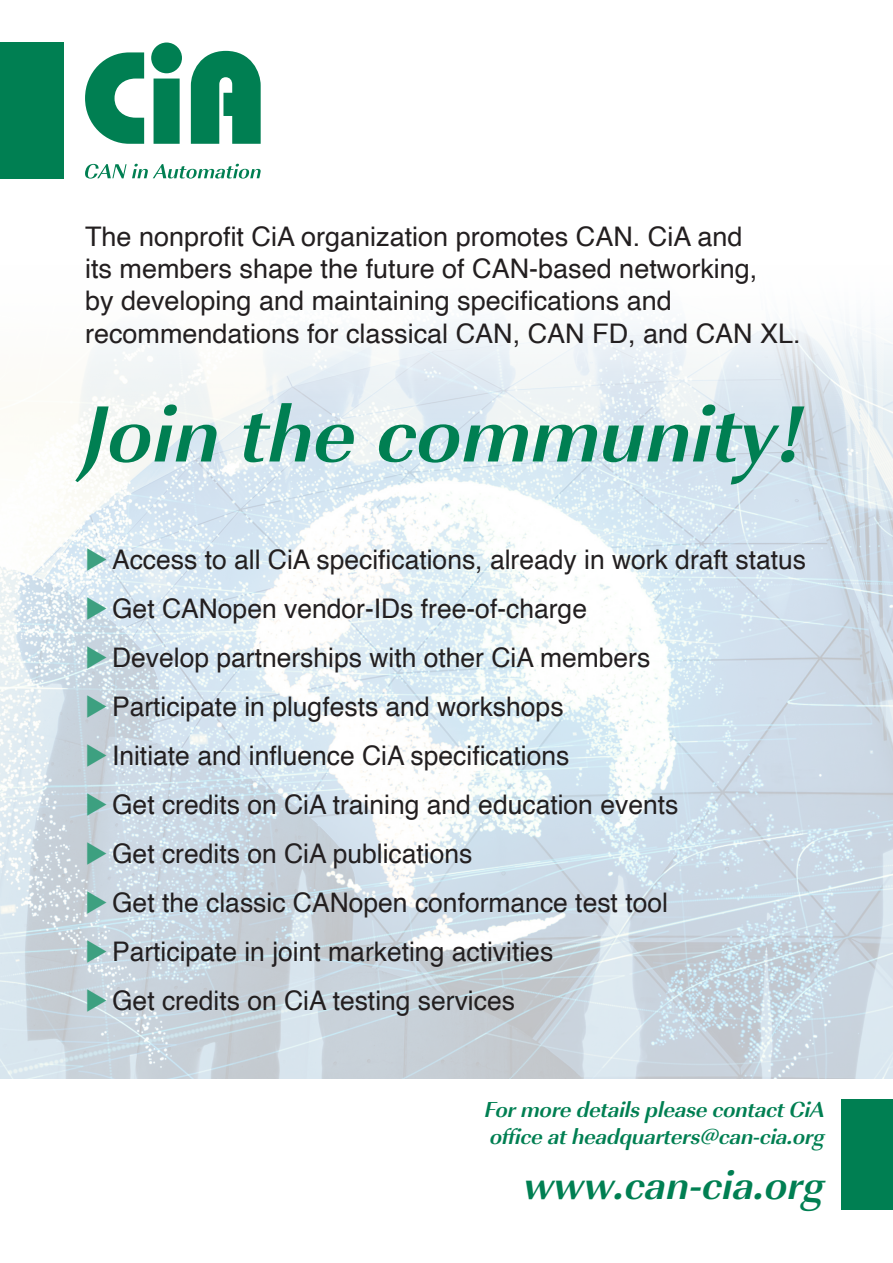
<style>
.page{position:relative;width:893px;height:1263px;background:#fff}
.page>*{position:absolute;margin:0;border:0;box-sizing:border-box;transform-origin:0 0}
.t1{font:82.5px "URW Imperial T Bold Obli";color:#007f52}
.t2{font:42px "URW Imperial T Bold Obli";color:#007f52}
.t3{font:27px/32.4px "Helvetica";color:#231f20}
.t4{font:22.5px/27px "URW Imperial T Bold Obli";letter-spacing:-.01em;color:#007f52}
.s1{color:#3da080}
</style>
<div class="page">
<img style="left:0;top:319px;width:893px;height:759px">
<div style="left:0;top:43px;width:64px;height:136px;background:#007f52"></div>
<div style="left:842px;top:1099px;width:51px;height:111px;background:#007f52"></div>
<svg style="left:85px;top:43px;width:176px;height:101px"></svg>
<svg style="left:85px;top:164px;width:176px;height:15px"></svg>
<p class="t3" style="left:85px;top:221px;width:717px">The nonprofit CiA organization promotes CAN. CiA and<br>its members shape the future of CAN-based networking,<br>by developing and maintaining specifications and recommendations for classical CAN, CAN FD, and CAN XL.</p>
<p class="t1" style="left:85px;top:384px;width:723px">Join the community!</p>
<p class="t3" style="left:85px;top:544px;width:723px"><span class="s1">◆</span>Access to all CiA specifications, already in work draft status</p>
<p class="t3" style="left:85px;top:593px;width:503px"><span class="s1">◆</span>Get CANopen vendor-IDs free-of-charge</p>
<p class="t3" style="left:85px;top:642px;width:567px"><span class="s1">◆</span>Develop partnerships with other CiA members</p>
<p class="t3" style="left:85px;top:691px;width:480px"><span class="s1">◆</span>Participate in plugfests and workshops</p>
<p class="t3" style="left:85px;top:740px;width:486px"><span class="s1">◆</span>Initiate and influence CiA specifications</p>
<p class="t3" style="left:85px;top:789px;width:595px"><span class="s1">◆</span>Get credits on CiA training and education events</p>
<p class="t3" style="left:85px;top:838px;width:389px"><span class="s1">◆</span>Get credits on CiA publications</p>
<p class="t3" style="left:85px;top:887px;width:584px"><span class="s1">◆</span>Get the classic CANopen conformance test tool</p>
<p class="t3" style="left:85px;top:936px;width:470px"><span class="s1">◆</span>Participate in joint marketing activities</p>
<p class="t3" style="left:85px;top:986px;width:431px"><span class="s1">◆</span>Get credits on CiA testing services</p>
<p class="t4" style="left:485px;top:1096px;width:342px">For more details please contact CiA office at headquarters@can-cia.org</p>
<p class="t2" style="left:525px;top:1159px;width:302px">www.can-cia.org</p>
</div>
